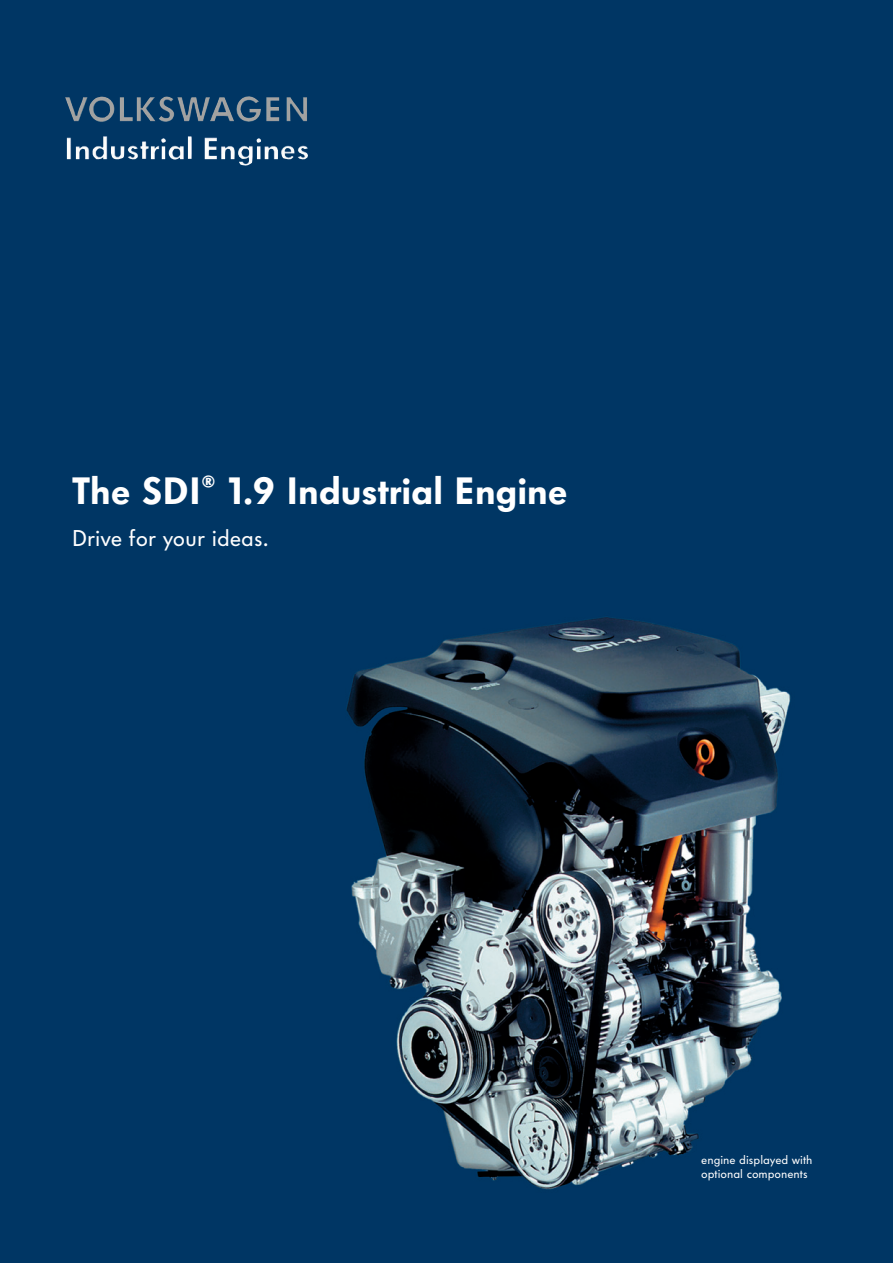
<style>
.page{position:relative;width:893px;height:1263px;background:#fff}
.page>*{position:absolute;margin:0;border:0;box-sizing:border-box;transform-origin:0 0}
.t1{font:900 37.5px "VW Headline";color:#fff}
.t2{font:22.5px "VW Headline";color:#fff}
.t3{font:12px/14.4px "VW Headline";color:#fff}
</style>
<div class="page">
<img style="left:0;top:0;width:892px;height:1263px">
<img style="left:65px;top:96px;width:242px;height:63px">
<h1 class="t1" style="left:72px;top:475px;width:497px">The SDI<sup>®</sup> 1.9 Industrial Engine</h1>
<h2 class="t2" style="left:72px;top:529px;width:197px">Drive for your ideas.</h2>
<p class="t3" style="left:701px;top:1153px;width:113px">engine displayed with optional components</p>
</div>
